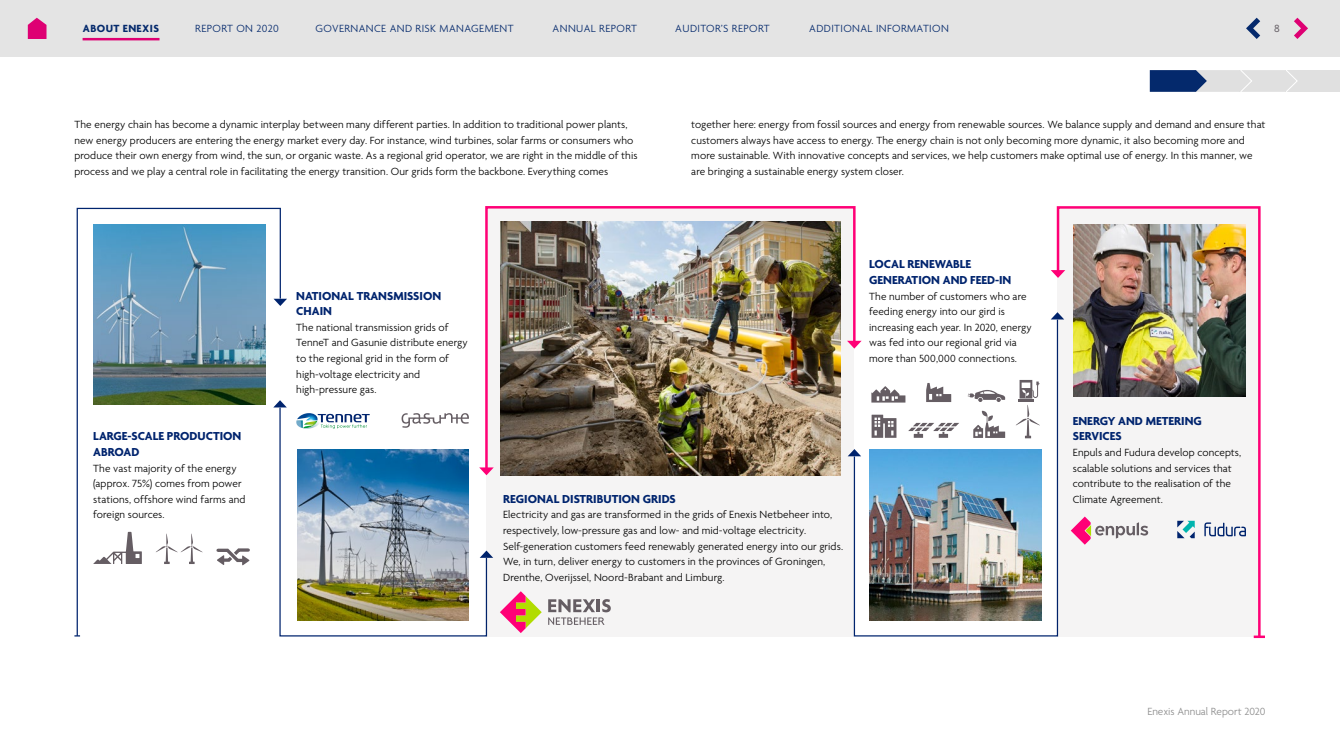
<style>
.page{position:relative;width:1340px;height:755px;background:#fff}
.page>*{position:absolute;margin:0;border:0;box-sizing:border-box;transform-origin:0 0}
.t1{font:700 12.5px/15.6px "Agenda";color:#00246e}
.Paragraph_Body{font:300 11.25px/15.6px "Agenda";letter-spacing:.01em;color:#000}
.t2{font:300 11.25px "Agenda";letter-spacing:.035em;color:#04296c}
.t3{font:300 11.25px "Agenda";color:#8d8d8d}
.t4{font:700 11.25px "Agenda";letter-spacing:.035em;color:#04296c}
.t5{font:11.25px "Agenda";color:#635d63}
</style>
<div class="page">
<div style="left:486px;top:207px;width:368px;height:429px;background:#f5f4f4"></div>
<svg style="left:76px;top:207px;width:205px;height:430px"></svg>
<svg style="left:273px;top:299px;width:14px;height:7px"></svg>
<div style="left:1056px;top:206px;width:205px;height:433px;background:#f5f4f4"></div>
<svg style="left:1051px;top:270px;width:14px;height:8px"></svg>
<svg style="left:1253px;top:635px;width:11px;height:3px"></svg>
<svg style="left:279px;top:407px;width:208px;height:230px"></svg>
<svg style="left:479px;top:550px;width:14px;height:8px"></svg>
<svg style="left:273px;top:400px;width:14px;height:7px"></svg>
<svg style="left:853px;top:319px;width:205px;height:318px"></svg>
<svg style="left:856px;top:449px;width:5px;height:7px"></svg>
<svg style="left:1051px;top:312px;width:13px;height:7px"></svg>
<img style="left:93px;top:224px;width:172px;height:181px">
<img style="left:1073px;top:224px;width:172px;height:172px">
<img style="left:297px;top:449px;width:172px;height:172px">
<img style="left:869px;top:449px;width:172px;height:172px">
<svg style="left:93px;top:532px;width:49px;height:32px"></svg>
<svg style="left:212px;top:544px;width:39px;height:22px"></svg>
<svg style="left:156px;top:533px;width:47px;height:31px"></svg>
<svg style="left:295px;top:412px;width:75px;height:17px"></svg>
<svg style="left:401px;top:413px;width:68px;height:15px"></svg>
<svg style="left:871px;top:415px;width:25px;height:23px"></svg>
<svg style="left:908px;top:423px;width:51px;height:15px"></svg>
<svg style="left:973px;top:411px;width:32px;height:27px"></svg>
<svg style="left:871px;top:386px;width:34px;height:16px"></svg>
<svg style="left:967px;top:390px;width:38px;height:12px"></svg>
<svg style="left:926px;top:383px;width:25px;height:19px"></svg>
<svg style="left:1015px;top:380px;width:24px;height:58px"></svg>
<svg style="left:1070px;top:516px;width:78px;height:29px"></svg>
<svg style="left:1204px;top:522px;width:41px;height:14px"></svg>
<svg style="left:1177px;top:521px;width:17px;height:17px"></svg>
<svg style="left:500px;top:591px;width:42px;height:42px"></svg>
<svg style="left:548px;top:599px;width:63px;height:26px"></svg>
<img style="left:484px;top:206px;width:372px;height:266px">
<svg style="left:479px;top:467px;width:15px;height:8px"></svg>
<svg style="left:847px;top:341px;width:14px;height:7px"></svg>
<div style="left:0;top:0;width:1339px;height:57px;background:#e4e4e4"></div>
<svg style="left:1294px;top:18px;width:13px;height:21px"></svg>
<svg style="left:1246px;top:18px;width:14px;height:21px"></svg>
<svg style="left:28px;top:18px;width:18px;height:21px"></svg>
<div style="left:1285px;top:70px;width:54px;height:22px;background:#e0e0e0"></div>
<svg style="left:1149px;top:70px;width:148px;height:22px;background:#95a1b9"></svg>
<hr style="left:83px;top:38px;width:76px;height:2px;background:#de0073">
<p class="t4" style="left:83px;top:23px;width:78px">ABOUT ENEXIS</p>
<p class="t2" style="left:195px;top:23px;width:85px">REPORT ON 2020</p>
<p class="t2" style="left:315px;top:23px;width:200px">GOVERNANCE AND RISK MANAGEMENT</p>
<p class="t2" style="left:552px;top:23px;width:86px">ANNUAL REPORT</p>
<p class="t2" style="left:675px;top:23px;width:96px">AUDITOR’S REPORT</p>
<p class="t2" style="left:809px;top:23px;width:141px">ADDITIONAL INFORMATION</p>
<p class="t5" style="left:1274px;top:22px;width:7px">8</p>
<p class="Paragraph_Body" style="left:74px;top:117px;width:564px">The energy chain has become a dynamic interplay between many different parties. In addition to traditional power plants, new energy producers are entering the energy market every day. For instance, wind turbines, solar farms or consumers who produce their own energy from wind, the sun, or organic waste. As a regional grid operator, we are right in the middle of this process and we play a central role in facilitating the energy transition. Our grids form the backbone. Everything comes</p>
<p class="Paragraph_Body" style="left:691px;top:117px;width:576px">together here: energy from fossil sources and energy from renewable sources. We balance supply and demand and ensure that customers always have access to energy. The energy chain is not only becoming more dynamic, it also becoming more and more sustainable. With innovative concepts and services, we help customers make optimal use of energy. In this manner, we are bringing a sustainable energy system closer.</p>
<p class="t1" style="left:93px;top:429px;width:150px">LARGE-SCALE PRODUCTION<br>ABROAD</p>
<p class="Paragraph_Body" style="left:93px;top:461px;width:154px">The vast majority of the energy (approx. 75%) comes from power stations, offshore wind farms and foreign sources.</p>
<p class="t1" style="left:296px;top:288px;width:146px">NATIONAL TRANSMISSION<br>CHAIN</p>
<p class="Paragraph_Body" style="left:296px;top:320px;width:173px">The national transmission grids of<br>TenneT and Gasunie distribute energy to the regional grid in the form of high-voltage electricity and high-pressure gas.</p>
<p class="t1" style="left:869px;top:257px;width:144px">LOCAL RENEWABLE<br>GENERATION AND FEED-IN</p>
<p class="Paragraph_Body" style="left:869px;top:289px;width:164px">The number of customers who are feeding energy into our gird is increasing each year. In 2020, energy was fed into our regional grid via more than 500,000 connections.</p>
<p class="t1" style="left:503px;top:492px;width:174px">REGIONAL DISTRIBUTION GRIDS</p>
<p class="Paragraph_Body" style="left:503px;top:508px;width:341px">Electricity and gas are transformed in the grids of Enexis Netbeheer into, respectively, low-pressure gas and low- and mid-voltage electricity.<br>Self-generation customers feed renewably generated energy into our grids.<br>We, in turn, deliver energy to customers in the provinces of Groningen, Drenthe, Overijssel, Noord-Brabant and Limburg.</p>
<p class="t1" style="left:1072px;top:413px;width:130px">ENERGY AND METERING<br>SERVICES</p>
<p class="Paragraph_Body" style="left:1072px;top:445px;width:170px">Enpuls and Fudura develop concepts, scalable solutions and services that contribute to the realisation of the<br>Climate Agreement.</p>
<p class="t3" style="left:1147px;top:705px;width:120px">Enexis Annual Report 2020</p>
</div>
